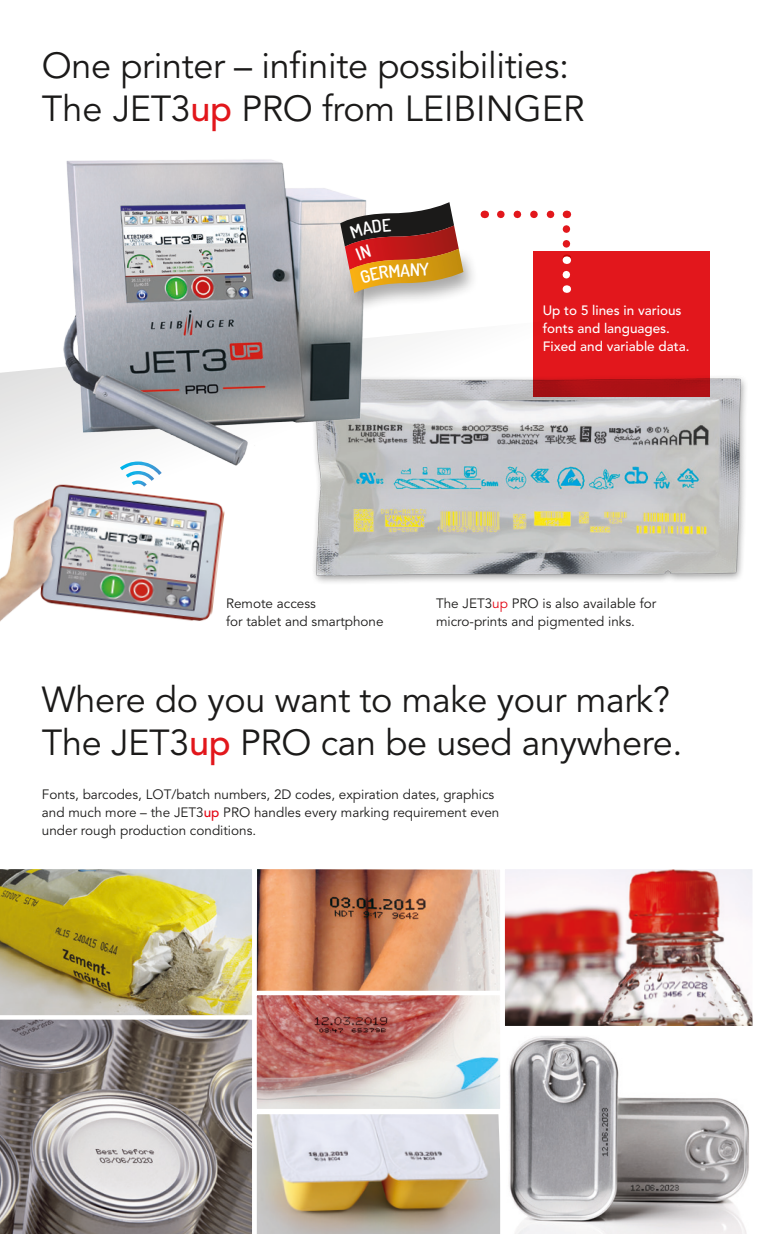
<style>
.page{position:relative;width:757px;height:1234px;background:#fff}
.page>*{position:absolute;margin:0;border:0;box-sizing:border-box;transform-origin:0 0}
.t1{font:36px "Avenir LT Std";letter-spacing:-.01em;color:#1b1a19}
.t2{font:600 17.4px "Dosis";color:#fff}
.t3{font:13.5px/18px "Avenir LT Std";color:#1b1a19}
.t4{font:500 13.5px/18px "Avenir LT Std";color:#fff}
.s1{font-weight:500;color:#e2171c}
.s2{color:#e30614}
.s3{font-weight:500;color:#e30614}
</style>
<div class="page">
<svg style="left:0;top:336px;width:396px;height:138px;fill:#ededec"></svg>
<img style="left:0;top:869px;width:252px;height:145px">
<svg style="left:509px;top:1036px;width:240px;height:197px"></svg>
<img style="left:257px;top:998px;width:243px;height:110px">
<svg style="left:250px;top:869px;width:250px;height:129px;background:#cd9778"></svg>
<svg style="left:0;top:1014px;width:252px;height:219px;background:#979190"></svg>
<img style="left:505px;top:869px;width:247px;height:156px">
<div style="left:252px;top:990px;width:253px;height:123px;border:4px solid #fff"></div>
<svg style="left:252px;top:1109px;width:253px;height:124px;background:#cec6b9"></svg>
<img style="left:313px;top:358px;width:433px;height:225px">
<img style="left:393px;top:415px;width:341px;height:41px">
<img style="left:0;top:474px;width:225px;height:148px">
<img style="left:18px;top:159px;width:375px;height:328px">
<svg style="left:501px;top:210px;width:54px;height:8px"></svg>
<div style="left:533px;top:251px;width:176px;height:145px;background:#e2171c"></div>
<svg style="left:563px;top:229px;width:7px;height:35px"></svg>
<svg style="left:562px;top:274px;width:8px;height:19px"></svg>
<div style="left:342px;top:247px;width:137px;height:67px;background:#1b1a19;opacity:.37"></div>
<svg style="left:120px;top:461px;width:42px;height:25px"></svg>
<svg style="left:340px;top:202px;width:123px;height:91px;background:#a97250"></svg>
<p class="t1" style="left:42px;top:45px;width:529px">One printer – infinite possibilities:</p>
<p class="t1" style="left:42px;top:88px;width:544px">The JET3<span class="s1">up</span> PRO from LEIBINGER</p>
<p class="t2" style="left:410px;top:258px;width:12px">N</p>
<p class="t4" style="left:543px;top:302px;width:140px">Up to 5 lines in various fonts and languages.</p>
<p class="t4" style="left:543px;top:338px;width:148px">Fixed and variable data.</p>
<p class="t3" style="left:226px;top:594px;width:91px">Remote access</p>
<p class="t3" style="left:226px;top:612px;width:159px">for tablet and smartphone</p>
<p class="t3" style="left:436px;top:594px;width:222px">The JET3<span class="s2">up</span> PRO is also available for micro-prints and pigmented inks.</p>
<p class="t1" style="left:42px;top:678px;width:630px">Where do you want to make your mark?</p>
<p class="t1" style="left:42px;top:721px;width:642px">The JET3<span class="s1">up</span> PRO can be used anywhere.</p>
<p class="t3" style="left:42px;top:785px;width:459px">Fonts, barcodes, LOT/batch numbers, 2D codes, expiration dates, graphics and much more – the JET3<span class="s3">up</span> PRO handles every marking requirement even under rough production conditions.</p>
</div>
